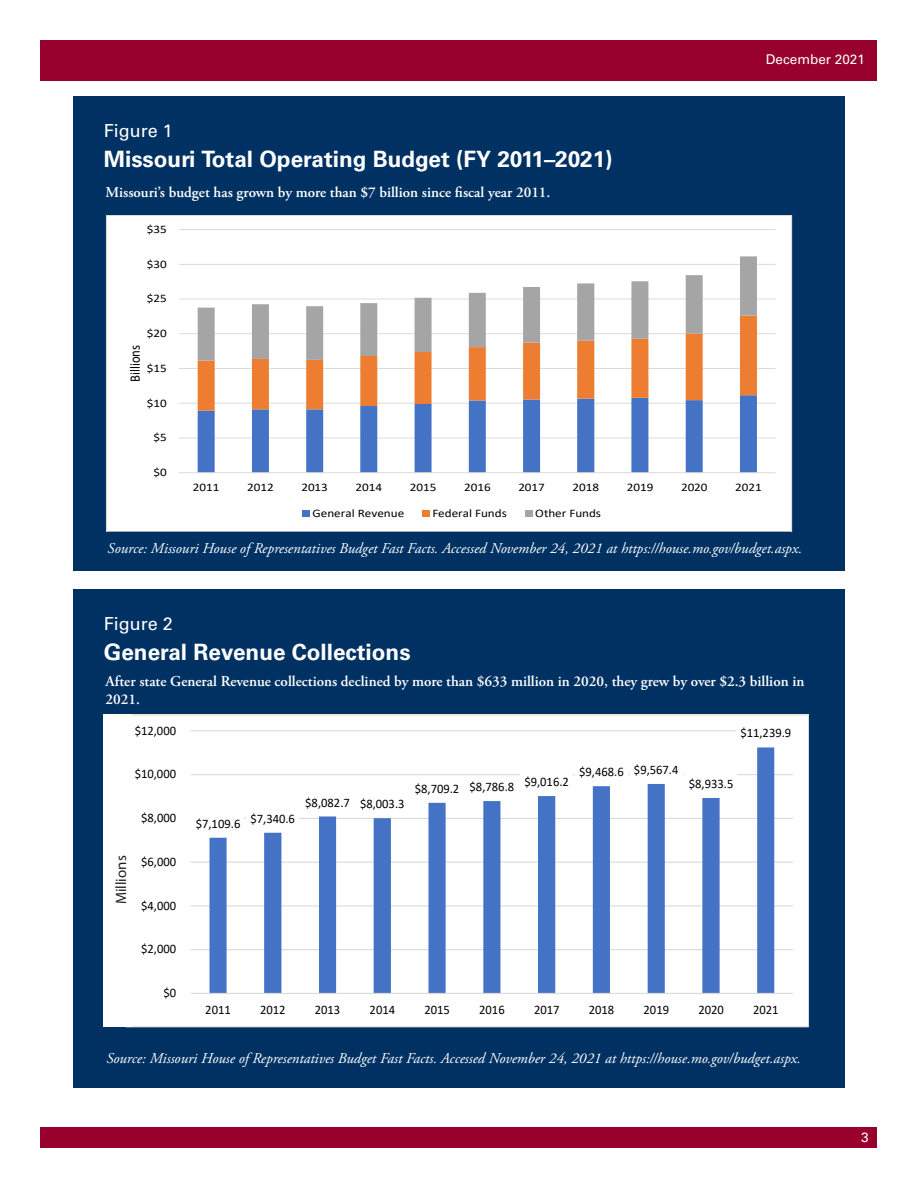
<style>
.page{position:relative;width:918px;height:1188px;background:#fff}
.page>*{position:absolute;margin:0;border:0;box-sizing:border-box;transform-origin:0 0}
.Pull_Quote_Left{font:700 22.5px "Univers LT Std";color:#fff}
.Pull_Quote_Left-2{font:18px "Univers LT Std";color:#fff}
.Pull_Quote_Left-3{font:italic 15px "Adobe Garamond Pro";color:#fff}
.Pull_Quote_Left-4{font:600 15px/18px "Adobe Garamond Pro";color:#fff}
.Pull_Quote_Left-5{font:15px "Myriad Pro";color:#231f20}
.t1{font:14.55px "Calibri";color:#000;scale:.88 1}
.t2{font:13.5px "Univers LT Std";color:#fff}
.t3{font:13.05px "Calibri";color:#000}
.t4{font:12.9px "Calibri";letter-spacing:.005em;color:#000}
.t5{font:11.55px "Calibri";color:#000;scale:1.14 1}
</style>
<div class="page">
<div style="left:40px;top:40px;width:838px;height:41px;background:#98012d"></div>
<div style="left:40px;top:1127px;width:838px;height:21px;background:#98012d"></div>
<div style="left:73px;top:96px;width:772px;height:475px;background:#003163"></div>
<div style="left:107px;top:216px;width:685px;height:315px;background:#fff"></div>
<hr style="left:179px;top:437px;width:597px;height:1px;background:#d9d9d9">
<hr style="left:179px;top:403px;width:597px;height:1px;background:#d9d9d9">
<hr style="left:179px;top:368px;width:597px;height:1px;background:#d9d9d9">
<hr style="left:179px;top:333px;width:597px;height:1px;background:#d9d9d9">
<hr style="left:179px;top:298px;width:597px;height:1px;background:#d9d9d9">
<hr style="left:179px;top:264px;width:597px;height:1px;background:#d9d9d9">
<hr style="left:179px;top:229px;width:597px;height:1px;background:#d9d9d9">
<svg style="left:198px;top:411px;width:559px;height:61px"></svg>
<svg style="left:198px;top:360px;width:559px;height:51px"></svg>
<svg style="left:198px;top:256px;width:559px;height:104px"></svg>
<hr style="left:179px;top:472px;width:597px;height:1px;background:#d9d9d9">
<div style="left:302px;top:510px;width:7px;height:6px;background:#4472c4"></div>
<div style="left:422px;top:510px;width:7px;height:6px;background:#ed7d31"></div>
<div style="left:525px;top:510px;width:7px;height:6px;background:#a5a5a5"></div>
<div style="left:73px;top:589px;width:772px;height:499px;background:#003163"></div>
<div style="left:126px;top:715px;width:683px;height:312px;background:#fff"></div>
<hr style="left:191px;top:949px;width:602px;height:1px;background:#d9d9d9">
<hr style="left:191px;top:905px;width:602px;height:1px;background:#d9d9d9">
<hr style="left:191px;top:862px;width:602px;height:1px;background:#d9d9d9">
<hr style="left:191px;top:818px;width:602px;height:1px;background:#d9d9d9">
<hr style="left:191px;top:774px;width:602px;height:1px;background:#d9d9d9">
<hr style="left:191px;top:730px;width:602px;height:1px;background:#d9d9d9">
<svg style="left:210px;top:747px;width:564px;height:246px"></svg>
<hr style="left:191px;top:993px;width:602px;height:1px;background:#d9d9d9">
<div style="left:192px;top:813px;width:52px;height:20px;background:#fff"></div>
<div style="left:246px;top:808px;width:53px;height:20px;background:#fff"></div>
<div style="left:301px;top:792px;width:53px;height:20px;background:#fff"></div>
<div style="left:356px;top:794px;width:53px;height:20px;background:#fff"></div>
<div style="left:411px;top:778px;width:53px;height:20px;background:#fff"></div>
<div style="left:465px;top:777px;width:53px;height:20px;background:#fff"></div>
<div style="left:520px;top:772px;width:53px;height:20px;background:#fff"></div>
<div style="left:575px;top:762px;width:53px;height:20px;background:#fff"></div>
<div style="left:630px;top:760px;width:53px;height:20px;background:#fff"></div>
<div style="left:685px;top:773px;width:52px;height:21px;background:#fff"></div>
<div style="left:736px;top:723px;width:59px;height:20px;background:#fff"></div>
<div style="left:114px;top:714px;width:18px;height:313px;background:#fff"></div>
<p class="Pull_Quote_Left-2" style="left:104px;top:120px;width:71px">Figure 1</p>
<p class="Pull_Quote_Left" style="left:104px;top:146px;width:510px">Missouri Total Operating Budget (FY 2011–2021)</p>
<p class="Pull_Quote_Left-4" style="left:106px;top:184px;width:446px">Missouri’s budget has grown by more than $7 billion since fiscal year 2011.</p>
<p class="t5" style="left:147px;top:221px;width:19px">$35</p>
<p class="t5" style="left:147px;top:256px;width:19px">$30</p>
<p class="t5" style="left:147px;top:291px;width:19px">$25</p>
<p class="t5" style="left:147px;top:325px;width:19px">$20</p>
<p class="t1" style="left:125px;top:382px;width:44px;rotate:-90deg">Billions</p>
<p class="t5" style="left:147px;top:360px;width:19px">$15</p>
<p class="t5" style="left:147px;top:395px;width:19px">$10</p>
<p class="t5" style="left:154px;top:429px;width:13px">$5</p>
<p class="t5" style="left:154px;top:464px;width:13px">$0</p>
<p class="t2" style="left:766px;top:51px;width:101px">December 2021</p>
<p class="t5" style="left:193px;top:479px;width:25px">2011</p>
<p class="t5" style="left:247px;top:479px;width:25px">2012</p>
<p class="t5" style="left:301px;top:479px;width:25px">2013</p>
<p class="t5" style="left:356px;top:479px;width:25px">2014</p>
<p class="t5" style="left:410px;top:479px;width:25px">2015</p>
<p class="t5" style="left:464px;top:479px;width:25px">2016</p>
<p class="t5" style="left:518px;top:479px;width:25px">2017</p>
<p class="t5" style="left:573px;top:479px;width:25px">2018</p>
<p class="t5" style="left:627px;top:479px;width:25px">2019</p>
<p class="t5" style="left:681px;top:479px;width:25px">2020</p>
<p class="t5" style="left:735px;top:479px;width:25px">2021</p>
<p class="t5" style="left:313px;top:505px;width:82px">General Revenue</p>
<p class="t5" style="left:432px;top:505px;width:67px">Federal Funds</p>
<p class="t5" style="left:535px;top:505px;width:59px">Other Funds</p>
<p class="Pull_Quote_Left-3" style="left:108px;top:539px;width:696px">Source: Missouri House of Representatives Budget Fast Facts. Accessed November 24, 2021 at https://house.mo.gov/budget.aspx.</p>
<p class="Pull_Quote_Left-2" style="left:104px;top:613px;width:71px">Figure 2</p>
<p class="Pull_Quote_Left" style="left:104px;top:639px;width:308px">General Revenue Collections</p>
<p class="Pull_Quote_Left-4" style="left:106px;top:672px;width:700px">After state General Revenue collections declined by more than $633 million in 2020, they grew by over $2.3 billion in<br>2021.</p>
<p class="t3" style="left:135px;top:721px;width:43px">$12,000</p>
<p class="t3" style="left:135px;top:765px;width:43px">$10,000</p>
<p class="Pull_Quote_Left-5" style="left:112px;top:904px;width:50px;rotate:-90deg">Millions</p>
<p class="t3" style="left:141px;top:809px;width:37px">$8,000</p>
<p class="t3" style="left:141px;top:852px;width:37px">$6,000</p>
<p class="t4" style="left:141px;top:896px;width:37px">$4,000</p>
<p class="t3" style="left:141px;top:940px;width:37px">$2,000</p>
<p class="t3" style="left:163px;top:984px;width:14px">$0</p>
<p class="t3" style="left:196px;top:812px;width:101px">$7,109.6 $7,340.6</p>
<p class="t3" style="left:305px;top:793px;width:101px">$8,082.7 <sub>$8,003.3</sub></p>
<p class="t3" style="left:415px;top:778px;width:156px">$8,709.2 $8,786.8 $9,016.2</p>
<p class="t3" style="left:579px;top:762px;width:101px">$9,468.6 $9,567.4</p>
<p class="t4" style="left:740px;top:724px;width:53px">$11,239.9</p>
<p class="t3" style="left:689px;top:775px;width:46px">$8,933.5</p>
<p class="t3" style="left:205px;top:1001px;width:27px">2011</p>
<p class="t3" style="left:260px;top:1001px;width:27px">2012</p>
<p class="t3" style="left:315px;top:1001px;width:27px">2013</p>
<p class="t3" style="left:370px;top:1001px;width:27px">2014</p>
<p class="t3" style="left:424px;top:1001px;width:27px">2015</p>
<p class="t3" style="left:479px;top:1001px;width:27px">2016</p>
<p class="t3" style="left:534px;top:1001px;width:27px">2017</p>
<p class="t3" style="left:589px;top:1001px;width:27px">2018</p>
<p class="t3" style="left:644px;top:1001px;width:27px">2019</p>
<p class="t3" style="left:698px;top:1001px;width:27px">2020</p>
<p class="t3" style="left:753px;top:1001px;width:27px">2021</p>
<p class="Pull_Quote_Left-3" style="left:106px;top:1050px;width:696px">Source: Missouri House of Representatives Budget Fast Facts. Accessed November 24, 2021 at https://house.mo.gov/budget.aspx.</p>
<p class="t2" style="left:861px;top:1129px;width:9px">3</p>
</div>
